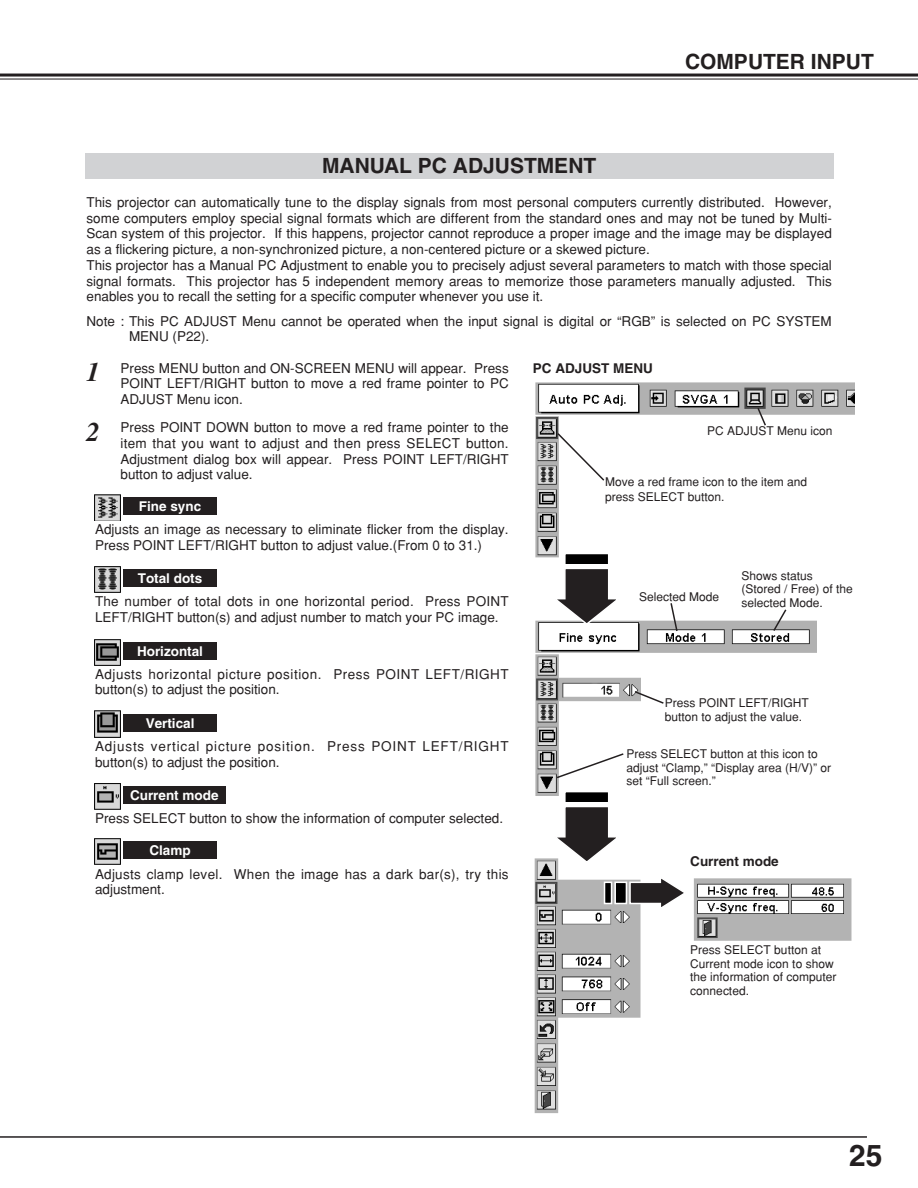
<style>
.page{position:relative;width:918px;height:1188px;background:#fff}
.page>*{position:absolute;margin:0;border:0;box-sizing:border-box;transform-origin:0 0}
.t1{font:700 30px "Helvetica";color:#231f20}
.t2{font:italic 700 27px "Times";color:#231f20}
.t3{font:700 21px "Helvetica";color:#231f20}
.t4{font:13.5px/15.8px "Helvetica";color:#231f20}
.t5{font:13.5px/15px "Helvetica";letter-spacing:.035em;color:#231f20}
.t6{font:13.5px/15.8px "Helvetica";letter-spacing:.06em;color:#231f20}
.t7{font:13.5px/15.8px "Helvetica";letter-spacing:.02em;color:#231f20}
.t8{font:700 13.5px "Helvetica";color:#fff}
.t9{font:700 13.5px "Helvetica";color:#231f20}
.t10{font:12px/13.5px "Helvetica";color:#231f20}
.s1{font-family:"Times";font-weight:700;font-style:italic;font-size:27px}
</style>
<div class="page">
<hr style="left:0;top:74px;width:918px;height:3px;background:#231f20">
<hr style="left:0;top:79px;width:918px;height:1px;background:#231f20">
<hr style="left:0;top:1136px;width:867px;height:2px;background:#231f20">
<div style="left:85px;top:153px;width:748px;height:26px;background:#d1d2d4"></div>
<img style="left:535px;top:382px;width:319px;height:176px">
<svg style="left:556px;top:432px;width:50px;height:50px"></svg>
<svg style="left:756px;top:406px;width:11px;height:21px"></svg>
<img style="left:535px;top:620px;width:282px;height:175px">
<img style="left:534px;top:859px;width:107px;height:254px">
<div style="left:123px;top:497px;width:94px;height:17px;background:#231f20"></div>
<img style="left:94px;top:494px;width:27px;height:27px">
<div style="left:123px;top:570px;width:94px;height:17px;background:#231f20"></div>
<img style="left:94px;top:566px;width:27px;height:27px">
<div style="left:123px;top:642px;width:94px;height:17px;background:#231f20"></div>
<img style="left:94px;top:639px;width:27px;height:26px">
<div style="left:123px;top:714px;width:94px;height:17px;background:#231f20"></div>
<img style="left:94px;top:710px;width:27px;height:28px">
<div style="left:123px;top:787px;width:102px;height:17px;background:#231f20"></div>
<img style="left:94px;top:783px;width:27px;height:27px">
<div style="left:123px;top:842px;width:94px;height:17px;background:#231f20"></div>
<img style="left:94px;top:838px;width:27px;height:27px">
<svg style="left:553px;top:569px;width:68px;height:56px"></svg>
<div style="left:566px;top:554px;width:42px;height:10px;background:#000"></div>
<div style="left:564px;top:553px;width:45px;height:13px;border:2px solid #fff"></div>
<svg style="left:553px;top:807px;width:68px;height:56px"></svg>
<div style="left:566px;top:792px;width:42px;height:10px;background:#000"></div>
<div style="left:564px;top:791px;width:45px;height:13px;border:2px solid #fff"></div>
<svg style="left:629px;top:876px;width:55px;height:34px"></svg>
<div style="left:616px;top:883px;width:10px;height:20px;background:#000"></div>
<div style="left:614px;top:882px;width:13px;height:22px;border:2px solid #fff"></div>
<div style="left:605px;top:883px;width:6px;height:20px;background:#000"></div>
<div style="left:604px;top:882px;width:8px;height:22px;border:2px solid #fff"></div>
<svg style="left:555px;top:752px;width:70px;height:27px"></svg>
<svg style="left:633px;top:690px;width:32px;height:15px"></svg>
<svg style="left:772px;top:609px;width:16px;height:24px"></svg>
<svg style="left:669px;top:603px;width:10px;height:30px"></svg>
<img style="left:694px;top:878px;width:158px;height:63px">
<h3 class="t3" style="left:685px;top:53px;width:190px">COMPUTER INPUT</h3>
<h3 class="t3" style="left:322px;top:158px;width:276px">MANUAL PC ADJUSTMENT</h3>
<p class="t4" style="left:87px;top:195px;width:747px">This projector can automatically tune to the display signals from most personal computers currently distributed. However, some computers employ special signal formats which are different from the standard ones and may not be tuned by Multi-Scan system of this projector. If this happens, projector cannot reproduce a proper image and the image may be displayed as a flickering picture, a non-synchronized picture, a non-centered picture or a skewed picture.<br>This projector has a Manual PC Adjustment to enable you to precisely adjust several parameters to match with those special signal formats. This projector has 5 independent memory areas to memorize those parameters manually adjusted. This enables you to recall the setting for a specific computer whenever you use it.</p>
<p class="t4" style="left:129px;top:314px;width:704px;text-indent:-43px">Note : This PC ADJUST Menu cannot be operated when the input signal is digital or “RGB” is selected on PC SYSTEM<br>MENU (P22).</p>
<p class="t4" style="left:121px;top:361px;width:390px;text-align:justify">Press MENU button and ON-SCREEN MENU will appear. Press POINT LEFT/RIGHT button to move a red frame pointer to PC ADJUST Menu icon.</p>
<p class="t9" style="left:533px;top:363px;width:121px">PC ADJUST MENU</p>
<h2 class="t2" style="left:87px;top:363px;width:15px">1</h2>
<p class="t4" style="left:121px;top:421px;width:390px;text-align:justify;text-indent:-34px"><span class="s1">2</span> Press POINT DOWN button to move a red frame pointer to the item that you want to adjust and then press SELECT button.<br>Adjustment dialog box will appear. Press POINT LEFT/RIGHT button to adjust value.</p>
<p class="t8" style="left:139px;top:501px;width:64px">Fine sync</p>
<p class="t4" style="left:95px;top:523px;width:415px">Adjusts an image as necessary to eliminate flicker from the display.<br>Press POINT LEFT/RIGHT button to adjust value.(From 0 to 31.)</p>
<p class="t8" style="left:138px;top:574px;width:66px">Total dots</p>
<p class="t4" style="left:95px;top:595px;width:415px">The number of total dots in one horizontal period. Press POINT<br>LEFT/RIGHT button(s) and adjust number to match your PC image.</p>
<p class="t8" style="left:137px;top:646px;width:67px">Horizontal</p>
<p class="t5" style="left:95px;top:668px;width:415px">Adjusts horizontal picture position. Press POINT LEFT/RIGHT button(s) to adjust the position.</p>
<p class="t8" style="left:146px;top:718px;width:50px">Vertical</p>
<p class="t6" style="left:95px;top:740px;width:415px">Adjusts vertical picture position. Press POINT LEFT/RIGHT button(s) to adjust the position.</p>
<p class="t8" style="left:130px;top:790px;width:90px">Current mode</p>
<p class="t4" style="left:95px;top:812px;width:410px">Press SELECT button to show the information of computer selected.</p>
<p class="t8" style="left:149px;top:846px;width:43px">Clamp</p>
<p class="t7" style="left:95px;top:867px;width:415px">Adjusts clamp level. When the image has a dark bar(s), try this adjustment.</p>
<p class="t10" style="left:707px;top:425px;width:127px">PC ADJUST Menu icon</p>
<p class="t10" style="left:605px;top:476px;width:204px;line-height:15px">Move a red frame icon to the item and press SELECT button.</p>
<p class="t10" style="left:639px;top:591px;width:82px">Selected Mode</p>
<p class="t10" style="left:741px;top:570px;width:113px">Shows status (Stored / Free) of the selected Mode.</p>
<p class="t10" style="left:665px;top:698px;width:145px">Press POINT LEFT/RIGHT button to adjust the value.</p>
<p class="t10" style="left:627px;top:749px;width:206px">Press SELECT button at this icon to adjust “Clamp,” “Display area (H/V)” or set “Full screen.”</p>
<p class="t9" style="left:690px;top:856px;width:90px">Current mode</p>
<p class="t10" style="left:690px;top:944px;width:148px">Press SELECT button at<br>Current mode icon to show the information of computer connected.</p>
<h1 class="t1" style="left:849px;top:1145px;width:35px">25</h1>
</div>
